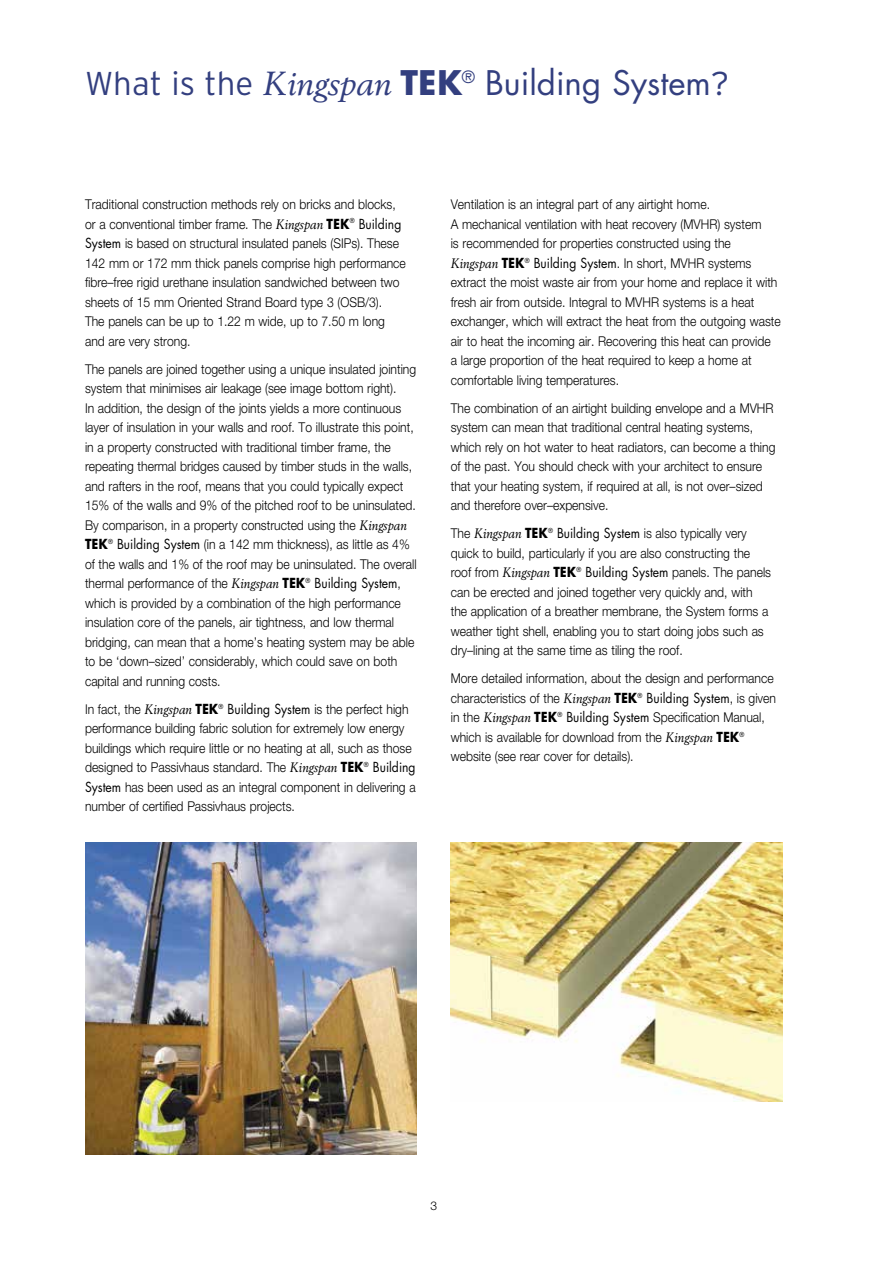
<style>
.page{position:relative;width:893px;height:1263px;background:#fff}
.page>*{position:absolute;margin:0;border:0;box-sizing:border-box;transform-origin:0 0}
.t1{font:33px "Futura";color:#333f7f}
.t2{font:300 13.5px/19.5px "Helvetica Neue";color:#000;scale:.9 1}
.t3{font:300 12px "Helvetica Neue";color:#000}
.s1{font-family:"Interstate";font-weight:300}
.s2{font-family:"Berling";font-style:italic}
.s3{font-weight:700}
.s4{font-family:"Berling";font-weight:400;font-style:italic}
.s5{font-family:"Futura";font-weight:700}
.s6{font-family:"Futura";font-weight:400}
</style>
<div class="page">
<img style="left:85px;top:842px;width:332px;height:312px">
<img style="left:451px;top:842px;width:331px;height:259px">
<h1 class="t1" style="left:85px;top:61px;width:646px"><span class="s1">What is the</span> <span class="s2">Kingspan</span> <span class="s3">TEK</span><sup>®</sup> Building System<span class="s1">?</span></h1>
<p class="t2" style="left:85px;top:194px;width:358px">Traditional construction methods rely on bricks and blocks, or a conventional timber frame. The <span class="s4">Kingspan</span> <span class="s5">TEK</span><sup>®</sup> <span class="s6">Building System</span> is based on structural insulated panels (SIPs). These 142 mm or 172 mm thick panels comprise high performance fibre–free rigid urethane insulation sandwiched between two sheets of 15 mm Oriented Strand Board type 3 (OSB/3).<br>The panels can be up to 1.22 m wide, up to 7.50 m long and are very strong.</p>
<p class="t2" style="left:85px;top:359px;width:370px">The panels are joined together using a unique insulated jointing system that minimises air leakage (see image bottom right).<br>In addition, the design of the joints yields a more continuous layer of insulation in your walls and roof. To illustrate this point, in a property constructed with traditional timber frame, the repeating thermal bridges caused by timber studs in the walls, and rafters in the roof, means that you could typically expect 15% of the walls and 9% of the pitched roof to be uninsulated.<br>By comparison, in a property constructed using the <span class="s4">Kingspan </span><span class="s5">TEK</span><sup>®</sup> <span class="s6">Building System</span> (in a 142 mm thickness), as little as 4% of the walls and 1% of the roof may be uninsulated. The overall thermal performance of the <span class="s4">Kingspan</span> <span class="s5">TEK</span><sup>®</sup> <span class="s6">Building System</span>, which is provided by a combination of the high performance insulation core of the panels, air tightness, and low thermal bridging, can mean that a home’s heating system may be able to be ‘down–sized’ considerably, which could save on both capital and running costs.</p>
<p class="t2" style="left:85px;top:699px;width:369px">In fact, the <span class="s4">Kingspan</span> <span class="s5">TEK</span><sup>®</sup> <span class="s6">Building System</span> is the perfect high performance building fabric solution for extremely low energy buildings which require little or no heating at all, such as those designed to Passivhaus standard. The <span class="s4">Kingspan</span> <span class="s5">TEK</span><sup>®</sup> <span class="s6">Building System</span> has been used as an integral component in delivering a number of certified Passivhaus projects.</p>
<p class="t2" style="left:451px;top:194px;width:368px">Ventilation is an integral part of any airtight home.<br>A mechanical ventilation with heat recovery (MVHR) system<br>is recommended for properties constructed using the <span class="s4">Kingspan</span> <span class="s5">TEK</span><sup>®</sup> <span class="s6">Building System</span>. In short, MVHR systems extract the moist waste air from your home and replace it with fresh air from outside. Integral to MVHR systems is a heat exchanger, which will extract the heat from the outgoing waste air to heat the incoming air. Recovering this heat can provide<br>a large proportion of the heat required to keep a home at comfortable living temperatures.</p>
<p class="t2" style="left:451px;top:398px;width:362px">The combination of an airtight building envelope and a MVHR system can mean that traditional central heating systems, which rely on hot water to heat radiators, can become a thing of the past. You should check with your architect to ensure that your heating system, if required at all, is not over–sized and therefore over–expensive.</p>
<p class="t2" style="left:451px;top:523px;width:357px">The <span class="s4">Kingspan</span> <span class="s5">TEK</span><sup>®</sup> <span class="s6">Building System</span> is also typically very quick to build, particularly if you are also constructing the roof from <span class="s4">Kingspan</span> <span class="s5">TEK</span><sup>®</sup> <span class="s6">Building System</span> panels. The panels can be erected and joined together very quickly and, with the application of a breather membrane, the System forms a weather tight shell, enabling you to start doing jobs such as dry–lining at the same time as tiling the roof.</p>
<p class="t2" style="left:451px;top:668px;width:363px">More detailed information, about the design and performance characteristics of the <span class="s4">Kingspan</span> <span class="s5">TEK</span><sup>®</sup> <span class="s6">Building System</span>, is given in the <span class="s4">Kingspan</span> <span class="s5">TEK</span><sup>®</sup> <span class="s6">Building System</span> Specification Manual, which is available for download from the <span class="s4">Kingspan</span> <span class="s5">TEK</span><sup>® </sup>website (see rear cover for details).</p>
<p class="t3" style="left:430px;top:1198px;width:8px">3</p>
</div>
